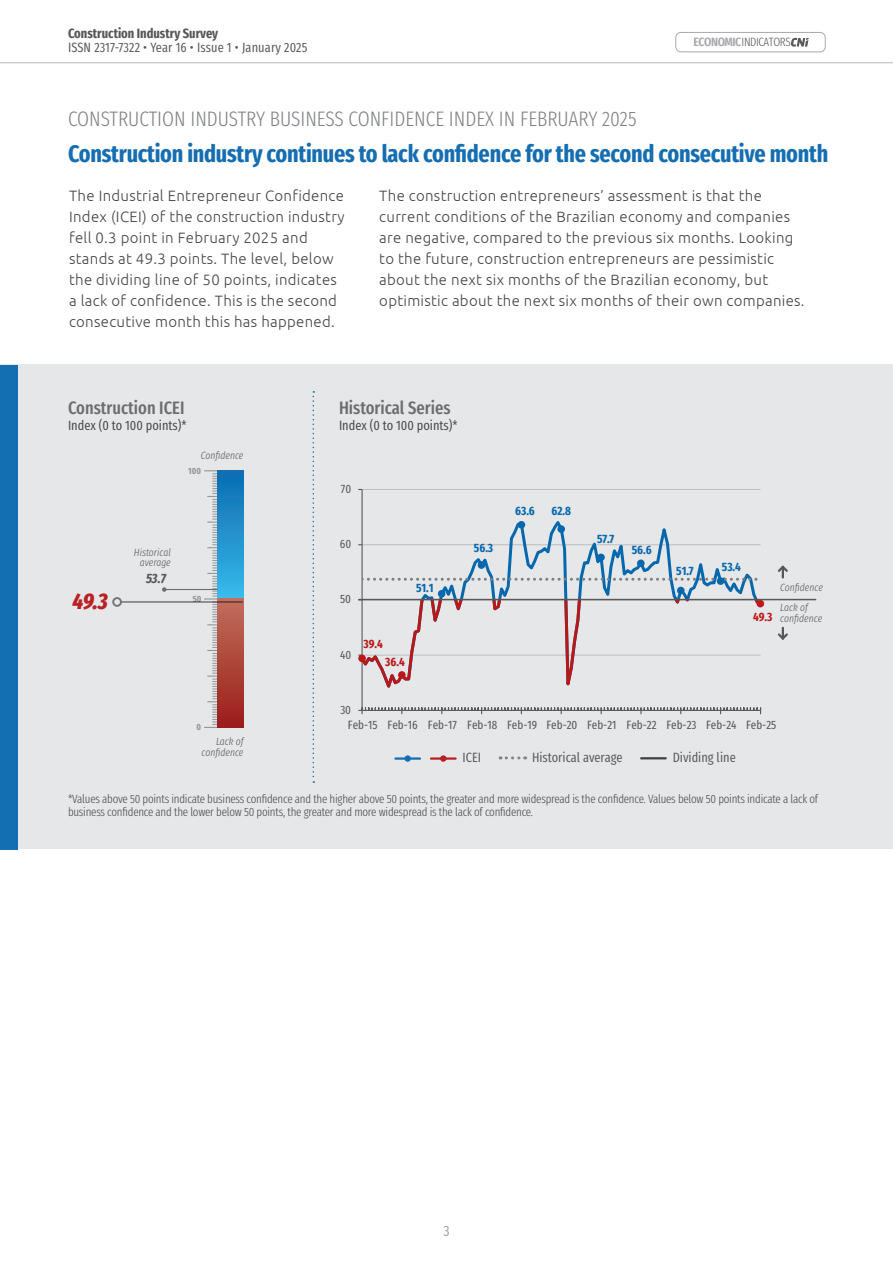
<style>
.page{position:relative;width:893px;height:1263px;background:#fff}
.page>*{position:absolute;margin:0;border:0;box-sizing:border-box;transform-origin:0 0}
.SUBTITULO_azul{font:700 24px "Fira Sans Compressed";letter-spacing:-.01em;color:#156eb1}
.GRA_TAB_-_Subtítulo_preto{font:italic 800 22.5px "Fira Sans Compressed";color:#ba2024}
.SECÇÃO{font:300 21px "Fira Sans Compressed";color:#808285}
.GRA_TAB_-Título_cinza_escuro{font:500 18px "Fira Sans Compressed";color:#6c6d70}
.CORPO_DE_TEXTO_2024{font:300 15px/21px "Ubuntu";letter-spacing:.02em;color:#454647}
.t1{font:15px "Fira Sans Compressed";color:#454647}
.inGRA_legendas{font:13.5px "Fira Sans Compressed";color:#57585a}
.GRA_TAB_-_Subtítulo_preto-2{font:13.5px "Fira Sans Compressed";color:#454647}
.t2{font:700 13.5px "Fira Sans Compressed";color:#57585a}
.t3{font:italic 700 13.5px "Fira Sans Compressed";color:#57585a}
.GRA_TAB_-_NOTAS{font:300 12px "Fira Sans Compressed";letter-spacing:-.02em;color:#454647}
.t4{font:12px "Fira Sans Compressed";color:#5a5a5a}
.t5{font:700 12px "Fira Sans Compressed";letter-spacing:-.005em;color:#0568ad}
.t6{font:300 12px "Fira Sans Compressed";letter-spacing:-.035em;color:#57585a}
.t7{font:700 12px "Fira Sans Compressed";color:#b91818}
.t8{font:700 12px "Fira Sans Compressed";color:#c01718}
.inGRA_legendas-2{font:italic 300 10.5px "Fira Sans Compressed";color:#57585a}
.t9{font:italic 300 10.5px/20.2px "Fira Sans Compressed";color:#575756}
.t10{font:700 9px "Fira Sans Compressed";color:#939598}
.s1{font-weight:600;color:#a8a9ad}
</style>
<div class="page">
<hr style="left:0;top:62px;width:893px;height:1px;background:#808285">
<div style="left:675px;top:32px;width:151px;height:20px;border:1px solid #a8a9ad;border-radius:5px"></div>
<svg style="left:791px;top:38px;width:18px;height:9px"></svg>
<div style="left:0;top:365px;width:893px;height:484px;background:#e6e7e9"></div>
<div style="left:0;top:365px;width:17px;height:484px;background:#146eb2"></div>
<svg style="left:313px;top:391px;width:1px;height:392px"></svg>
<svg style="left:204px;top:470px;width:13px;height:258px"></svg>
<div style="left:217px;top:470px;width:26px;height:129px;background:linear-gradient(to bottom,#0c6bb0,#39baeb)"></div>
<div style="left:217px;top:599px;width:26px;height:129px;background:linear-gradient(to bottom,#c06f5c,#9a1c1a)"></div>
<hr style="left:164px;top:589px;width:53px;height:1px;background:#6c6d70">
<svg style="left:162px;top:587px;width:4px;height:5px"></svg>
<hr style="left:121px;top:601px;width:121px;height:2px;background:#808285">
<div style="left:112px;top:597px;width:10px;height:10px;border:2px solid #808285;border-radius:50%"></div>
<hr style="left:362px;top:489px;width:398px;height:1px;background:#bfbebe">
<hr style="left:361px;top:489px;width:2px;height:221px;background:#5a5a5a">
<svg style="left:362px;top:516px;width:399px;height:83px"></svg>
<svg style="left:358px;top:599px;width:404px;height:116px"></svg>
<svg style="left:362px;top:578px;width:398px;height:3px"></svg>
<div style="left:358px;top:655px;width:8px;height:7px;background:#b91818;border-radius:50%"></div>
<div style="left:398px;top:671px;width:8px;height:8px;background:#b91818;border-radius:50%"></div>
<div style="left:438px;top:590px;width:7px;height:7px;background:#0568ad;border-radius:50%"></div>
<div style="left:478px;top:561px;width:7px;height:8px;background:#0568ad;border-radius:50%"></div>
<div style="left:518px;top:521px;width:7px;height:7px;background:#0568ad;border-radius:50%"></div>
<div style="left:557px;top:525px;width:8px;height:8px;background:#0568ad;border-radius:50%"></div>
<div style="left:597px;top:554px;width:8px;height:7px;background:#0568ad;border-radius:50%"></div>
<div style="left:637px;top:559px;width:8px;height:8px;background:#0568ad;border-radius:50%"></div>
<div style="left:677px;top:587px;width:8px;height:7px;background:#0568ad;border-radius:50%"></div>
<div style="left:717px;top:577px;width:7px;height:8px;background:#0568ad;border-radius:50%"></div>
<div style="left:757px;top:600px;width:7px;height:7px;background:#c01718;border-radius:50%"></div>
<svg style="left:778px;top:566px;width:10px;height:12px"></svg>
<svg style="left:778px;top:627px;width:10px;height:12px"></svg>
<hr style="left:359px;top:599px;width:457px;height:1px;background:#585756">
<svg style="left:404px;top:755px;width:7px;height:7px"></svg>
<hr style="left:395px;top:757px;width:25px;height:3px;background:#146eb2">
<div style="left:440px;top:755px;width:6px;height:7px;background:#ba2024;border-radius:50%"></div>
<hr style="left:431px;top:757px;width:25px;height:3px;background:#ba2024">
<svg style="left:500px;top:756px;width:26px;height:3px"></svg>
<hr style="left:641px;top:757px;width:25px;height:2px;background:#404040">
<p class="t2" style="left:68px;top:22px;width:152px">Construction Industry Survey</p>
<p class="inGRA_legendas" style="left:68px;top:37px;width:241px">ISSN 2317-7322 • Year 16 • Issue 1 • January 2025</p>
<p class="SECÇÃO" style="left:68px;top:104px;width:570px">CONSTRUCTION INDUSTRY BUSINESS CONFIDENCE INDEX IN FEBRUARY 2025</p>
<p class="t6" style="left:693px;top:34px;width:99px"><span class="s1">ECONOMIC</span>INDICATORS</p>
<p class="SUBTITULO_azul" style="left:68px;top:134px;width:762px">Construction industry continues to lack confidence for the second consecutive month</p>
<p class="CORPO_DE_TEXTO_2024" style="left:379px;top:185px;width:427px">The construction entrepreneurs’ assessment is that the current conditions of the Brazilian economy and companies are negative, compared to the previous six months. Looking to the future, construction entrepreneurs are pessimistic about the next six months of the Brazilian economy, but optimistic about the next six months of their own companies.</p>
<p class="CORPO_DE_TEXTO_2024" style="left:69px;top:185px;width:277px">The Industrial Entrepreneur Confidence Index (ICEI) of the construction industry fell 0.3 point in February 2025 and stands at 49.3 points. The level, below the dividing line of 50 points, indicates a lack of confidence. This is the second consecutive month this has happened.</p>
<p class="GRA_TAB_-Título_cinza_escuro" style="left:68px;top:393px;width:118px">Construction ICEI</p>
<p class="GRA_TAB_-_Subtítulo_preto-2" style="left:68px;top:415px;width:120px">Index (0 to 100 points)*</p>
<p class="inGRA_legendas-2" style="left:201px;top:448px;width:44px">Confidence</p>
<p class="t10" style="left:188px;top:463px;width:14px">100</p>
<p class="GRA_TAB_-_Subtítulo_preto" style="left:73px;top:582px;width:37px">49.3</p>
<p class="inGRA_legendas-2" style="left:134px;top:545px;width:38px">Historical</p>
<p class="inGRA_legendas-2" style="left:140px;top:555px;width:32px">average</p>
<p class="t3" style="left:146px;top:567px;width:21px">53.7</p>
<p class="t10" style="left:193px;top:591px;width:10px">50</p>
<p class="t10" style="left:196px;top:719px;width:6px">0</p>
<p class="GRA_TAB_-Título_cinza_escuro" style="left:339px;top:393px;width:113px">Historical Series</p>
<p class="GRA_TAB_-_Subtítulo_preto-2" style="left:339px;top:415px;width:120px">Index (0 to 100 points)*</p>
<p class="t4" style="left:341px;top:479px;width:12px">70</p>
<p class="t4" style="left:340px;top:535px;width:13px">60</p>
<p class="t4" style="left:340px;top:590px;width:12px">50</p>
<p class="t5" style="left:416px;top:578px;width:19px">51.1</p>
<p class="t4" style="left:340px;top:645px;width:13px">40</p>
<p class="t7" style="left:363px;top:634px;width:21px">39.4</p>
<p class="t7" style="left:385px;top:652px;width:21px">36.4</p>
<p class="t4" style="left:340px;top:700px;width:12px">30</p>
<p class="t5" style="left:474px;top:538px;width:21px">56.3</p>
<p class="t5" style="left:515px;top:501px;width:21px">63.6</p>
<p class="t5" style="left:552px;top:501px;width:21px">62.8</p>
<p class="t5" style="left:597px;top:529px;width:19px">57.7</p>
<p class="t5" style="left:632px;top:540px;width:21px">56.6</p>
<p class="t5" style="left:676px;top:561px;width:19px">51.7</p>
<p class="t5" style="left:722px;top:556px;width:20px">53.4</p>
<p class="t8" style="left:753px;top:606px;width:21px">49.3</p>
<p class="t9" style="left:780px;top:577px;width:44px">Confidence<br>Lack of</p>
<p class="t9" style="left:780px;top:608px;width:44px">confidence</p>
<p class="t4" style="left:348px;top:716px;width:430px">Feb-15 Feb-16 Feb-17 Feb-18 Feb-19 Feb-20 Feb-21 Feb-22 Feb-23 Feb-24 Feb-25</p>
<p class="inGRA_legendas-2" style="left:216px;top:734px;width:29px">Lack of</p>
<p class="inGRA_legendas-2" style="left:202px;top:744px;width:43px">confidence</p>
<p class="inGRA_legendas" style="left:462px;top:747px;width:20px">ICEI</p>
<p class="inGRA_legendas" style="left:532px;top:747px;width:92px">Historical average</p>
<p class="inGRA_legendas" style="left:673px;top:747px;width:65px">Dividing line</p>
<p class="GRA_TAB_-_NOTAS" style="left:68px;top:790px;width:752px">*Values above 50 points indicate business confidence and the higher above 50 points, the greater and more widespread is the confidence. Values below 50 points indicate a lack of</p>
<p class="GRA_TAB_-_NOTAS" style="left:68px;top:803px;width:466px">business confidence and the lower below 50 points, the greater and more widespread is the lack of confidence.</p>
<p class="t1" style="left:443px;top:1219px;width:8px">3</p>
</div>
